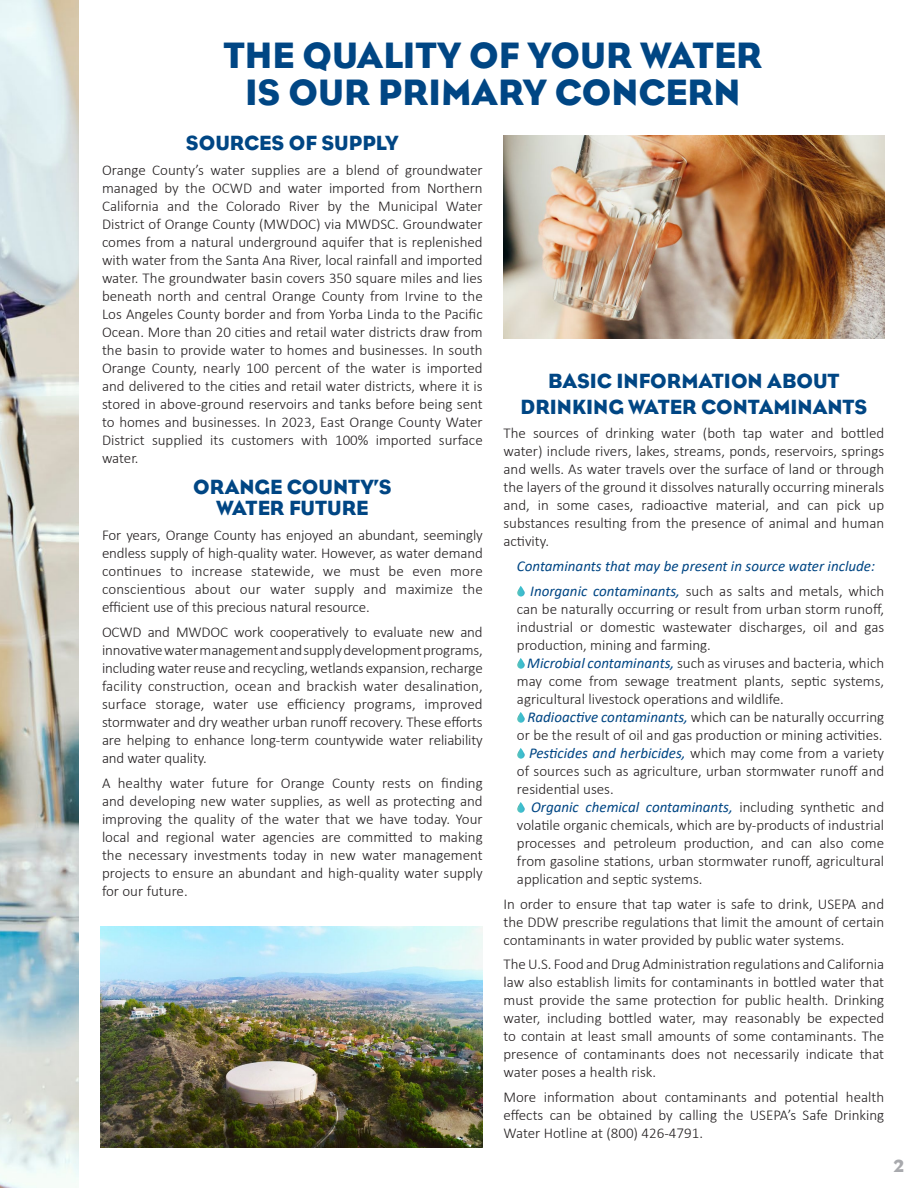
<style>
.page{position:relative;width:918px;height:1188px;background:#fff}
.page>*{position:absolute;margin:0;border:0;box-sizing:border-box;transform-origin:0 0}
.t1{font:37.5px/37.5px "Eagle";color:#004684;text-align:center}
.t2{font:21px/21px "Eagle";color:#004684;text-align:center}
.t3{font:18px "Eagle";color:#a8a9ad}
.t4{font:300 15px/18px "Calibri";color:#231f20;text-align:justify}
.t5{font:italic 15px "Calibri";color:#004684}
.s1{font-weight:400;font-style:italic;color:#004684}
</style>
<div class="page">
<img style="left:0;top:0;width:78px;height:1188px">
<img style="left:100px;top:927px;width:383px;height:221px">
<svg style="left:517px;top:586px;width:8px;height:11px"></svg>
<svg style="left:517px;top:658px;width:8px;height:11px"></svg>
<svg style="left:517px;top:712px;width:8px;height:11px"></svg>
<svg style="left:517px;top:748px;width:8px;height:11px"></svg>
<svg style="left:517px;top:802px;width:8px;height:11px"></svg>
<img style="left:503px;top:135px;width:381px;height:203px">
<h1 class="t1" style="left:223px;top:36px;width:540px">THE QUALITY OF YOUR WATER<br>IS OUR PRIMARY CONCERN</h1>
<h2 class="t2" style="left:186px;top:132px;width:214px">SOURCES OF SUPPLY</h2>
<p class="t4" style="left:102px;top:160px;width:382px">Orange County’s water supplies are a blend of groundwater managed by the OCWD and water imported from Northern California and the Colorado River by the Municipal Water District of Orange County (MWDOC) via MWDSC. Groundwater comes from a natural underground aquifer that is replenished with water from the Santa Ana River, local rainfall and imported water. The groundwater basin covers 350 square miles and lies beneath north and central Orange County from Irvine to the Los Angeles County border and from Yorba Linda to the Pacific Ocean. More than 20 cities and retail water districts draw from the basin to provide water to homes and businesses. In south Orange County, nearly 100 percent of the water is imported and delivered to the cities and retail water districts, where it is stored in above-ground reservoirs and tanks before being sent to homes and businesses. In 2023, East Orange County Water District supplied its customers with 100% imported surface water.</p>
<h2 class="t2" style="left:193px;top:477px;width:200px">ORANGE COUNTY’S<br>WATER FUTURE</h2>
<p class="t4" style="left:102px;top:526px;width:382px">For years, Orange County has enjoyed an abundant, seemingly endless supply of high-quality water. However, as water demand continues to increase statewide, we must be even more conscientious about our water supply and maximize the efficient use of this precious natural resource.</p>
<p class="t4" style="left:102px;top:623px;width:382px">OCWD and MWDOC work cooperatively to evaluate new and innovative water management and supply development programs, including water reuse and recycling, wetlands expansion, recharge facility construction, ocean and brackish water desalination, surface storage, water use efficiency programs, improved stormwater and dry weather urban runoff recovery. These efforts are helping to enhance long-term countywide water reliability and water quality.</p>
<p class="t4" style="left:102px;top:774px;width:382px">A healthy water future for Orange County rests on finding and developing new water supplies, as well as protecting and improving the quality of the water that we have today. Your local and regional water agencies are committed to making the necessary investments today in new water management projects to ensure an abundant and high-quality water supply for our future.</p>
<h2 class="t2" style="left:521px;top:369px;width:348px;line-height:25.2px">BASIC INFORMATION ABOUT<br>DRINKING WATER CONTAMINANTS</h2>
<p class="t4" style="left:503px;top:424px;width:382px">The sources of drinking water (both tap water and bottled water) include rivers, lakes, streams, ponds, reservoirs, springs and wells. As water travels over the surface of land or through the layers of the ground it dissolves naturally occurring minerals and, in some cases, radioactive material, and can pick up substances resulting from the presence of animal and human activity.</p>
<p class="t5" style="left:517px;top:556px;width:360px">Contaminants that may be present in source water include:</p>
<p class="t4" style="left:517px;top:582px;width:369px">• <span class="s1">Inorganic contaminants,</span> such as salts and metals, which can be naturally occurring or result from urban storm runoff, industrial or domestic wastewater discharges, oil and gas production, mining and farming.</p>
<p class="t4" style="left:517px;top:654px;width:369px">• <span class="s1">Microbial contaminants,</span> such as viruses and bacteria, which may come from sewage treatment plants, septic systems, agricultural livestock operations and wildlife.</p>
<p class="t4" style="left:517px;top:708px;width:369px">• <span class="s1">Radioactive contaminants,</span> which can be naturally occurring or be the result of oil and gas production or mining activities.</p>
<p class="t4" style="left:517px;top:744px;width:369px">• <span class="s1">Pesticides and herbicides,</span> which may come from a variety of sources such as agriculture, urban stormwater runoff and residential uses.</p>
<p class="t4" style="left:517px;top:798px;width:369px">• <span class="s1">Organic chemical contaminants,</span> including synthetic and volatile organic chemicals, which are by-products of industrial processes and petroleum production, and can also come from gasoline stations, urban stormwater runoff, agricultural application and septic systems.</p>
<p class="t4" style="left:503px;top:895px;width:382px">In order to ensure that tap water is safe to drink, USEPA and the DDW prescribe regulations that limit the amount of certain contaminants in water provided by public water systems.</p>
<p class="t4" style="left:503px;top:955px;width:382px">The U.S. Food and Drug Administration regulations and California law also establish limits for contaminants in bottled water that must provide the same protection for public health. Drinking water, including bottled water, may reasonably be expected to contain at least small amounts of some contaminants. The presence of contaminants does not necessarily indicate that water poses a health risk.</p>
<p class="t4" style="left:503px;top:1088px;width:382px">More information about contaminants and potential health effects can be obtained by calling the USEPA’s Safe Drinking Water Hotline at (800) 426-4791.</p>
<p class="t3" style="left:894px;top:1156px;width:12px">2</p>
</div>
